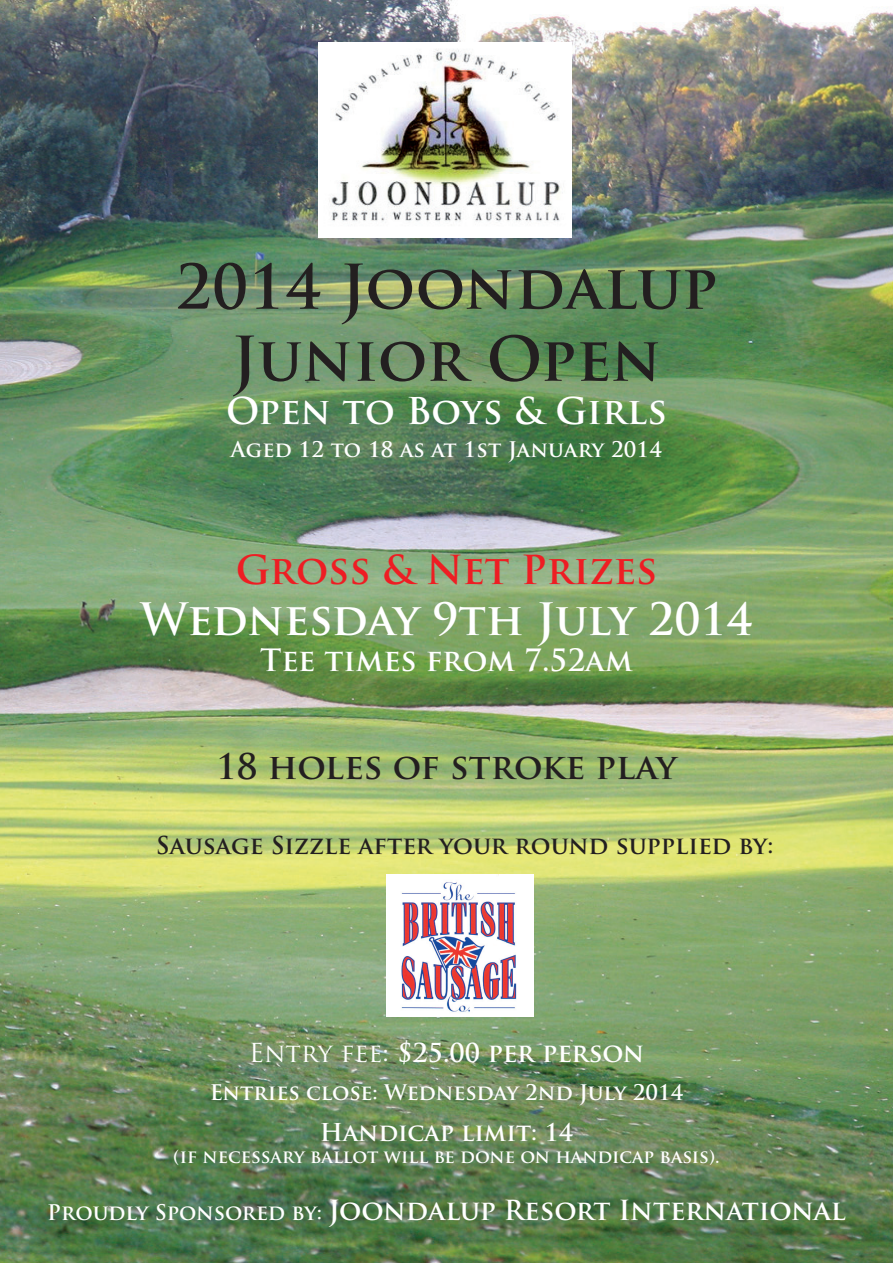
<style>
.page{position:relative;width:893px;height:1263px;background:#fff}
.page>*{position:absolute;margin:0;border:0;box-sizing:border-box;transform-origin:0 0}
.t1{font:700 60px "Trajan Pro";letter-spacing:.01em;color:#231f20}
.t2{font:700 43.5px "Trajan Pro";color:#fff}
.t3{font:700 39px "Trajan Pro";color:#ee1d23}
.t4{font:700 36px "Trajan Pro";letter-spacing:.01em;color:#fff}
.t5{font:700 34.5px "Trajan Pro";color:#231f20}
.t6{font:700 30px "Trajan Pro";color:#fff}
.t7{font:700 27px "Trajan Pro";color:#fff}
.t8{font:700 25.5px "Trajan Pro";color:#fff}
.t9{font:700 24px "Trajan Pro";color:#231f20}
.t10{font:700 24px "Trajan Pro";color:#fff}
.t11{font:700 21px "Trajan Pro";color:#fff}
.t12{font:700 18px "Trajan Pro";color:#fff}
.s1{font-weight:400}
.s2{font-size:21px}
</style>
<div class="page">
<img style="left:0;top:0;width:893px;height:1263px">
<img style="left:319px;top:43px;width:253px;height:194px">
<img style="left:387px;top:874px;width:147px;height:142px">
<p class="t1" style="left:175px;top:250px;width:543px">2014 Joondalup</p>
<p class="t1" style="left:232px;top:322px;width:431px">Junior Open</p>
<p class="t4" style="left:226px;top:388px;width:442px">Open to Boys &amp; Girls</p>
<p class="t11" style="left:231px;top:436px;width:433px">Aged 12 to 18 as at 1st January 2014</p>
<p class="t3" style="left:236px;top:546px;width:423px">Gross &amp; Net Prizes</p>
<p class="t2" style="left:140px;top:592px;width:614px">Wednesday 9th July 2014</p>
<p class="t6" style="left:260px;top:641px;width:374px">Tee times from 7.52am</p>
<p class="t5" style="left:216px;top:745px;width:462px">18 holes of stroke play</p>
<p class="t9" style="left:156px;top:830px;width:619px">Sausage Sizzle after your round supplied by:</p>
<p class="t8" style="left:249px;top:1037px;width:397px"><span class="s1">Entry fee:</span> $25.00 per person</p>
<p class="t11" style="left:210px;top:1079px;width:475px">Entries close: Wednesday 2nd July 2014</p>
<p class="t10" style="left:320px;top:1117px;width:255px">Handicap limit: 14</p>
<p class="t12" style="left:173px;top:1145px;width:548px">(if necessary ballot will be done on handicap basis).</p>
<p class="t7" style="left:47px;top:1194px;width:800px"><span class="s2">Proudly Sponsored by:</span> Joondalup Resort International</p>
</div>
